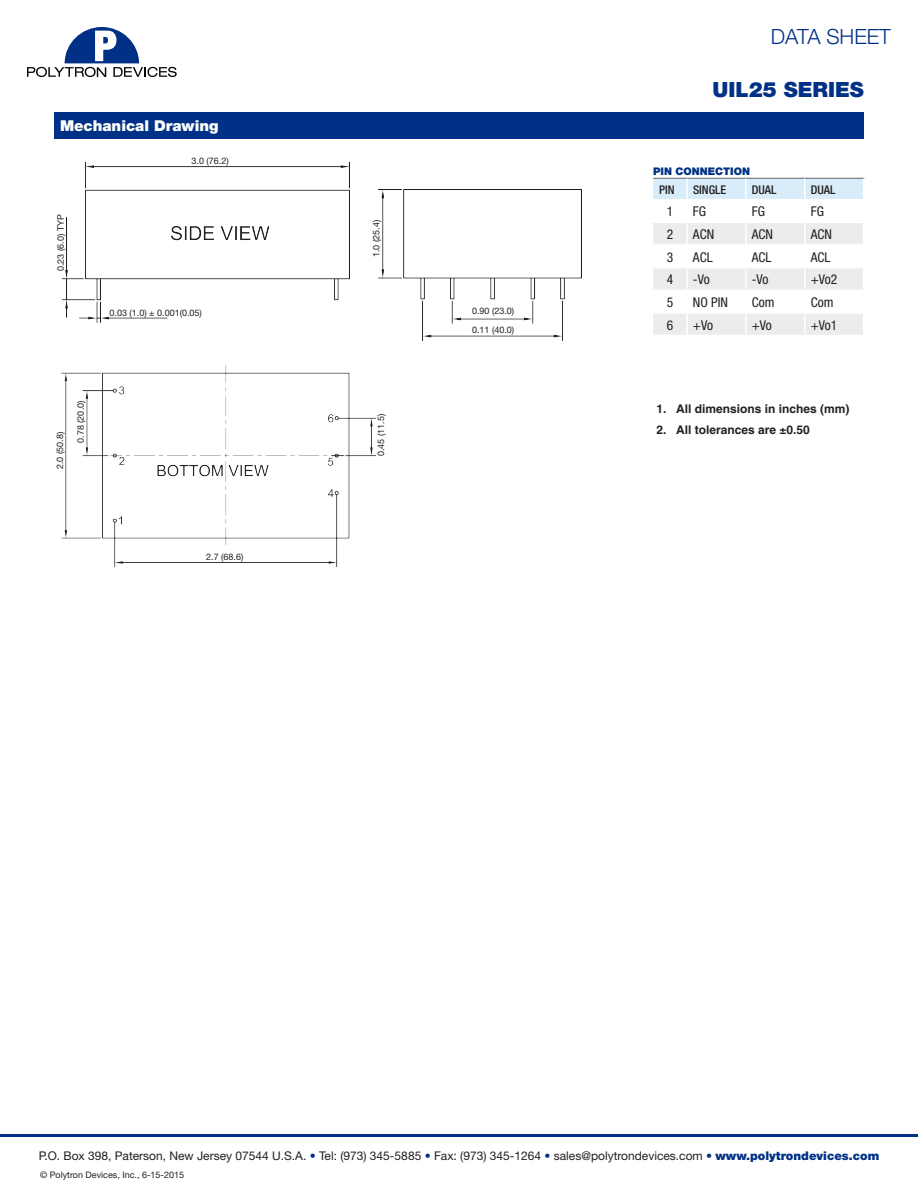
<style>
.page{position:relative;width:918px;height:1188px;background:#fff}
.page>*{position:absolute;margin:0;border:0;box-sizing:border-box;transform-origin:0 0}
.t1{font:900 21px "Helvetica Neue";color:#003186}
.t2{font:300 21px "Helvetica Neue";color:#003186}
.t3{font:900 15px "Helvetica Neue";color:#fff}
.t4{font:condensed 13.5px "Helvetica Neue";color:#231f20}
.t5{font:12px "Helvetica Neue";color:#231f20}
.t6{font:700 12px "Helvetica";color:#231f20}
.t7{font:500 condensed 12px "Helvetica Neue";color:#231f20}
.t8{font:900 10.5px "Helvetica Neue";color:#003186}
.t9{font:9px/18.5px "Helvetica Neue";color:#231f20}
.s1{color:#003186}
.s2{font-weight:900;color:#003186}
</style>
<div class="page">
<svg style="left:27px;top:27px;width:150px;height:50px"></svg>
<hr style="left:0;top:1134px;width:918px;height:3px;background:#003186">
<div style="left:54px;top:112px;width:810px;height:27px;background:#003186"></div>
<svg style="left:653px;top:178px;width:211px;height:157px"></svg>
<img style="left:61px;top:161px;width:289px;height:161px">
<img style="left:378px;top:190px;width:204px;height:150px">
<img style="left:61px;top:365px;width:315px;height:201px">
<h1 class="t2" style="left:771px;top:23px;width:122px">DATA SHEET</h1>
<h2 class="t3" style="left:60px;top:117px;width:160px">Mechanical Drawing</h2>
<p class="t9" style="left:51px;top:271px;width:58px;rotate:-90deg">0.23 (6.0) TYP</p>
<p class="t9" style="left:192px;top:152px;width:39px">3.0 (76.2)</p>
<p class="t9" style="left:110px;top:303px;width:94px">0.03 (1.0) ± 0.001(0.05)</p>
<p class="t9" style="left:51px;top:469px;width:39px;rotate:-90deg">2.0 (50.8)</p>
<p class="t9" style="left:71px;top:443px;width:44px;rotate:-90deg">0.78 (20.0)</p>
<p class="t9" style="left:206px;top:548px;width:39px">2.7 (68.6)</p>
<p class="t9" style="left:367px;top:257px;width:39px;rotate:-90deg">1.0 (25.4)</p>
<p class="t9" style="left:371px;top:456px;width:44px;rotate:-90deg">0.45 (11.5)</p>
<p class="t9" style="left:472px;top:302px;width:44px">0.90 (23.0)<br>0.11 (40.0)</p>
<h1 class="t1" style="left:713px;top:77px;width:153px">UIL25 SERIES</h1>
<p class="t8" style="left:653px;top:165px;width:98px">PIN CONNECTION</p>
<h3 class="t7" style="left:659px;top:182px;width:17px">PIN</h3>
<h3 class="t7" style="left:693px;top:182px;width:35px">SINGLE</h3>
<h3 class="t7" style="left:752px;top:182px;width:26px">DUAL</h3>
<h3 class="t7" style="left:811px;top:182px;width:26px">DUAL</h3>
<h3 class="t4" style="left:667px;top:204px;width:8px">1</h3>
<h3 class="t4" style="left:693px;top:204px;width:15px">FG</h3>
<h3 class="t4" style="left:752px;top:204px;width:15px">FG</h3>
<h3 class="t4" style="left:811px;top:204px;width:15px">FG</h3>
<h3 class="t4" style="left:667px;top:226px;width:8px">2</h3>
<h3 class="t4" style="left:693px;top:226px;width:23px">ACN</h3>
<h3 class="t4" style="left:752px;top:226px;width:23px">ACN</h3>
<h3 class="t4" style="left:811px;top:226px;width:23px">ACN</h3>
<h3 class="t4" style="left:667px;top:249px;width:8px">3</h3>
<h3 class="t4" style="left:693px;top:249px;width:21px">ACL</h3>
<h3 class="t4" style="left:752px;top:249px;width:21px">ACL</h3>
<h3 class="t4" style="left:811px;top:249px;width:21px">ACL</h3>
<h3 class="t4" style="left:667px;top:272px;width:8px">4</h3>
<h3 class="t4" style="left:693px;top:272px;width:18px">-Vo</h3>
<h3 class="t4" style="left:752px;top:272px;width:18px">-Vo</h3>
<h3 class="t4" style="left:811px;top:272px;width:28px">+Vo2</h3>
<h3 class="t4" style="left:667px;top:294px;width:8px">5</h3>
<h3 class="t4" style="left:693px;top:294px;width:37px">NO PIN</h3>
<h3 class="t4" style="left:752px;top:294px;width:24px">Com</h3>
<h3 class="t4" style="left:811px;top:294px;width:24px">Com</h3>
<h3 class="t4" style="left:667px;top:317px;width:8px">6</h3>
<h3 class="t4" style="left:693px;top:317px;width:22px">+Vo</h3>
<h3 class="t4" style="left:752px;top:317px;width:22px">+Vo</h3>
<h3 class="t4" style="left:811px;top:317px;width:28px">+Vo1</h3>
<h3 class="t6" style="left:657px;top:401px;width:194px">1. All dimensions in inches (mm)</h3>
<h3 class="t6" style="left:657px;top:422px;width:155px">2. All tolerances are ±0.50</h3>
<h3 class="t5" style="left:39px;top:1149px;width:842px">P.O. Box 398, Paterson, New Jersey 07544 U.S.A. <span class="s1">•</span> Tel: (973) 345-5885 <span class="s1">•</span> Fax: (973) 345-1264 <span class="s1">•</span> sales@polytrondevices.com <span class="s1">•</span> <span class="s2">www.polytrondevices.com</span></h3>
<p class="t9" style="left:40px;top:1165px;width:146px">© Polytron Devices, Inc., 6-15-2015</p>
</div>
